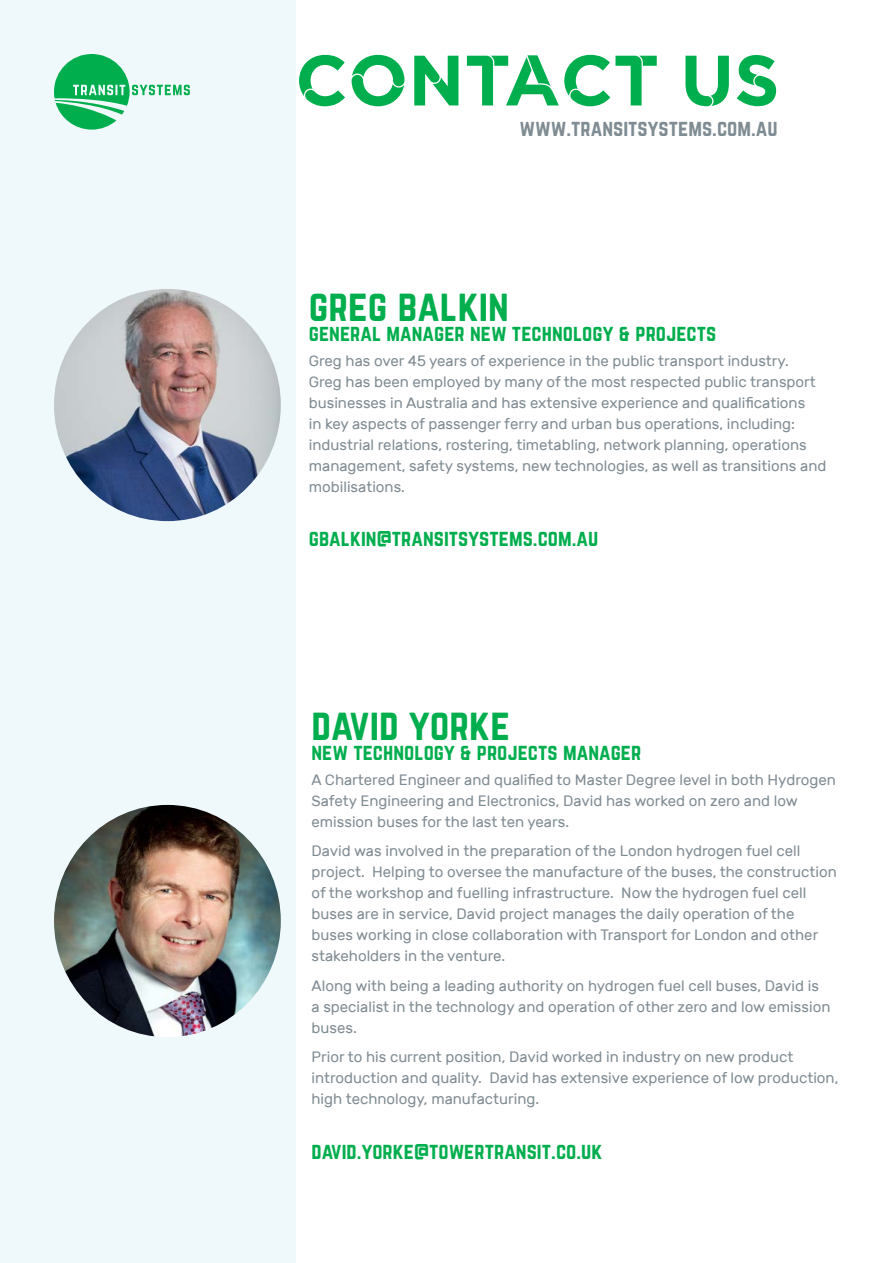
<style>
.page{position:relative;width:893px;height:1263px;background:#fff}
.page>*{position:absolute;margin:0;border:0;box-sizing:border-box;transform-origin:0 0}
.t1{font:70.5px "Journey";color:#00ae4d}
.t2{font:40.5px "Transit";color:#00ae4d}
.t3{font:21px "Transit";color:#00ae4d}
.t4{font:21px "Transit";color:#808c93}
.t5{font:15px/21px "Rubik";color:#808c93}
</style>
<div class="page">
<div style="left:0;top:0;width:295px;height:1263px;background:#eff8fa"></div>
<img style="left:54px;top:289px;width:227px;height:232px">
<img style="left:54px;top:805px;width:227px;height:232px">
<svg style="left:54px;top:54px;width:136px;height:76px"></svg>
<h1 class="t1" style="left:295px;top:40px;width:486px">CONTACT US</h1>
<h3 class="t4" style="left:519px;top:117px;width:260px">WWW.TRANSITSYSTEMS.COM.AU</h3>
<h2 class="t2" style="left:309px;top:284px;width:202px">GREG BALKIN</h2>
<h3 class="t3" style="left:309px;top:322px;width:409px">GENERAL MANAGER NEW TECHNOLOGY &amp; PROJECTS</h3>
<p class="t5" style="left:309px;top:350px;width:519px">Greg has over 45 years of experience in the public transport industry.<br>Greg has been employed by many of the most respected public transport businesses in Australia and has extensive experience and qualifications<br>in key aspects of passenger ferry and urban bus operations, including: industrial relations, rostering, timetabling, network planning, operations management, safety systems, new technologies, as well as transitions and mobilisations.</p>
<h3 class="t3" style="left:309px;top:527px;width:291px">GBALKIN@TRANSITSYSTEMS.COM.AU</h3>
<h2 class="t2" style="left:312px;top:703px;width:200px">DAVID YORKE</h2>
<h3 class="t3" style="left:312px;top:741px;width:331px">NEW TECHNOLOGY &amp; PROJECTS MANAGER</h3>
<p class="t5" style="left:312px;top:769px;width:526px">A Chartered Engineer and qualified to Master Degree level in both Hydrogen<br>Safety Engineering and Electronics, David has worked on zero and low emission buses for the last ten years.</p>
<p class="t5" style="left:312px;top:841px;width:527px">David was involved in the preparation of the London hydrogen fuel cell project. Helping to oversee the manufacture of the buses, the construction of the workshop and fuelling infrastructure. Now the hydrogen fuel cell buses are in service, David project manages the daily operation of the buses working in close collaboration with Transport for London and other stakeholders in the venture.</p>
<p class="t5" style="left:312px;top:975px;width:520px">Along with being a leading authority on hydrogen fuel cell buses, David is a specialist in the technology and operation of other zero and low emission buses.</p>
<p class="t5" style="left:312px;top:1047px;width:528px">Prior to his current position, David worked in industry on new product introduction and quality. David has extensive experience of low production, high technology, manufacturing.</p>
<h3 class="t3" style="left:312px;top:1140px;width:292px">DAVID.YORKE@TOWERTRANSIT.CO.UK</h3>
</div>
